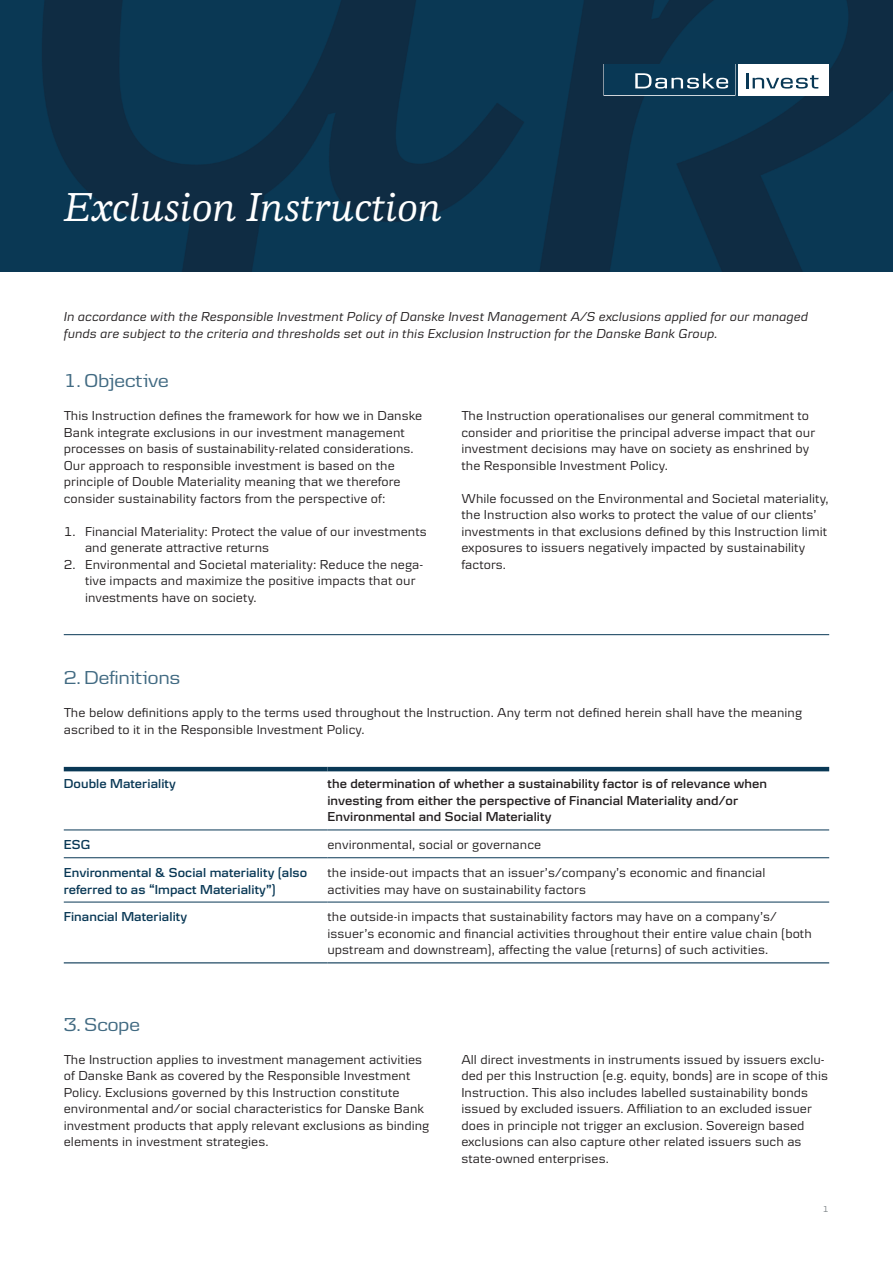
<style>
.page{position:relative;width:893px;height:1263px;background:#fff}
.page>*{position:absolute;margin:0;border:0;box-sizing:border-box;transform-origin:0 0}
.t1{font:italic 500 42px "Danske Human";color:#fff}
.t2{font:19.5px "Danske Headline";letter-spacing:.01em;color:#416a82}
.t3{font:13.5px/16.5px "Danske Textv 2";letter-spacing:.005em;color:#231f20}
.t4{font:italic 13.5px/16.5px "Danske Textv 2";letter-spacing:.005em;color:#231f20}
.t5{font:600 13.5px/16.5px "Danske Textv 2";letter-spacing:.005em;color:#231f20}
.t6{font:600 13.5px/16.5px "Danske Textv 2";letter-spacing:.005em;color:#093855}
.t7{font:9px "Danske Textv 2";color:#7c8286}
</style>
<div class="page">
<img style="left:0;top:0;width:893px;height:272px">
<div style="left:739px;top:64px;width:90px;height:32px;background:#fff"></div>
<svg style="left:603px;top:64px;width:132px;height:32px"></svg>
<svg style="left:746px;top:73px;width:73px;height:16px"></svg>
<hr style="left:64px;top:634px;width:765px;height:1px;background:#093855">
<hr style="left:64px;top:857px;width:263px;height:1px;background:#093855">
<hr style="left:327px;top:857px;width:502px;height:1px;background:#093855">
<hr style="left:64px;top:767px;width:263px;height:4px;background:#093855">
<hr style="left:327px;top:767px;width:502px;height:4px;background:#093855">
<hr style="left:64px;top:830px;width:263px;height:1px;background:#093855">
<hr style="left:327px;top:830px;width:502px;height:1px;background:#093855">
<hr style="left:64px;top:902px;width:263px;height:1px;background:#093855">
<hr style="left:327px;top:902px;width:502px;height:1px;background:#093855">
<hr style="left:64px;top:962px;width:263px;height:1px;background:#093855">
<hr style="left:327px;top:962px;width:502px;height:1px;background:#093855">
<h1 class="t1" style="left:64px;top:184px;width:380px">Exclusion Instruction</h1>
<p class="t4" style="left:64px;top:308px;width:746px">In accordance with the Responsible Investment Policy of Danske Invest Management A/S exclusions applied for our managed funds are subject to the criteria and thresholds set out in this Exclusion Instruction for the Danske Bank Group.</p>
<h2 class="t2" style="left:64px;top:369px;width:107px">1. Objective</h2>
<p class="t3" style="left:64px;top:407px;width:360px">This Instruction defines the framework for how we in Danske Bank integrate exclusions in our investment management processes on basis of sustainability-related considerations.<br>Our approach to responsible investment is based on the principle of Double Materiality meaning that we therefore consider sustainability factors from the perspective of:</p>
<p class="t3" style="left:85px;top:523px;width:343px;text-indent:-21px">1. Financial Materiality: Protect the value of our investments and generate attractive returns</p>
<p class="t3" style="left:85px;top:556px;width:340px;text-indent:-21px">2. Environmental and Societal materiality: Reduce the nega&shy;tive impacts and maximize the positive impacts that our investments have on society.</p>
<h2 class="t2" style="left:64px;top:666px;width:118px">2. Definitions</h2>
<p class="t3" style="left:461px;top:407px;width:355px">The Instruction operationalises our general commitment to consider and prioritise the principal adverse impact that our investment decisions may have on society as enshrined by the Responsible Investment Policy.</p>
<p class="t3" style="left:461px;top:490px;width:369px">While focussed on the Environmental and Societal materiality, the Instruction also works to protect the value of our clients’ investments in that exclusions defined by this Instruction limit exposures to issuers negatively impacted by sustainability factors.</p>
<p class="t3" style="left:64px;top:704px;width:740px">The below definitions apply to the terms used throughout the Instruction. Any term not defined herein shall have the meaning ascribed to it in the Responsible Investment Policy.</p>
<p class="t6" style="left:64px;top:775px;width:114px">Double Materiality</p>
<p class="t5" style="left:327px;top:775px;width:441px">the determination of whether a sustainability factor is of relevance when investing from either the perspective of Financial Materiality and/or<br>Environmental and Social Materiality</p>
<p class="t6" style="left:64px;top:836px;width:28px">ESG</p>
<p class="t3" style="left:327px;top:836px;width:215px">environmental, social or governance</p>
<p class="t6" style="left:64px;top:864px;width:245px">Environmental &amp; Social materiality (also referred to as “Impact Materiality”)</p>
<p class="t3" style="left:327px;top:864px;width:440px">the inside-out impacts that an issuer’s/company’s economic and financial activities may have on sustainability factors</p>
<p class="t6" style="left:64px;top:908px;width:125px">Financial Materiality</p>
<p class="t3" style="left:327px;top:908px;width:486px">the outside-in impacts that sustainability factors may have on a company’s/ issuer’s economic and financial activities throughout their entire value chain (both upstream and downstream), affecting the value (returns) of such activities.</p>
<h2 class="t2" style="left:64px;top:1013px;width:78px">3. Scope</h2>
<p class="t3" style="left:64px;top:1051px;width:367px">The Instruction applies to investment management activities of Danske Bank as covered by the Responsible Investment Policy. Exclusions governed by this Instruction constitute environmental and/or social characteristics for Danske Bank investment products that apply relevant exclusions as binding elements in investment strategies.</p>
<p class="t3" style="left:461px;top:1051px;width:368px">All direct investments in instruments issued by issuers exclu&shy;ded per this Instruction (e.g. equity, bonds) are in scope of this Instruction. This also includes labelled sustainability bonds issued by excluded issuers. Affiliation to an excluded issuer does in principle not trigger an exclusion. Sovereign based exclusions can also capture other related issuers such as state-owned enterprises.</p>
<p class="t7" style="left:823px;top:1204px;width:7px">1</p>
</div>
